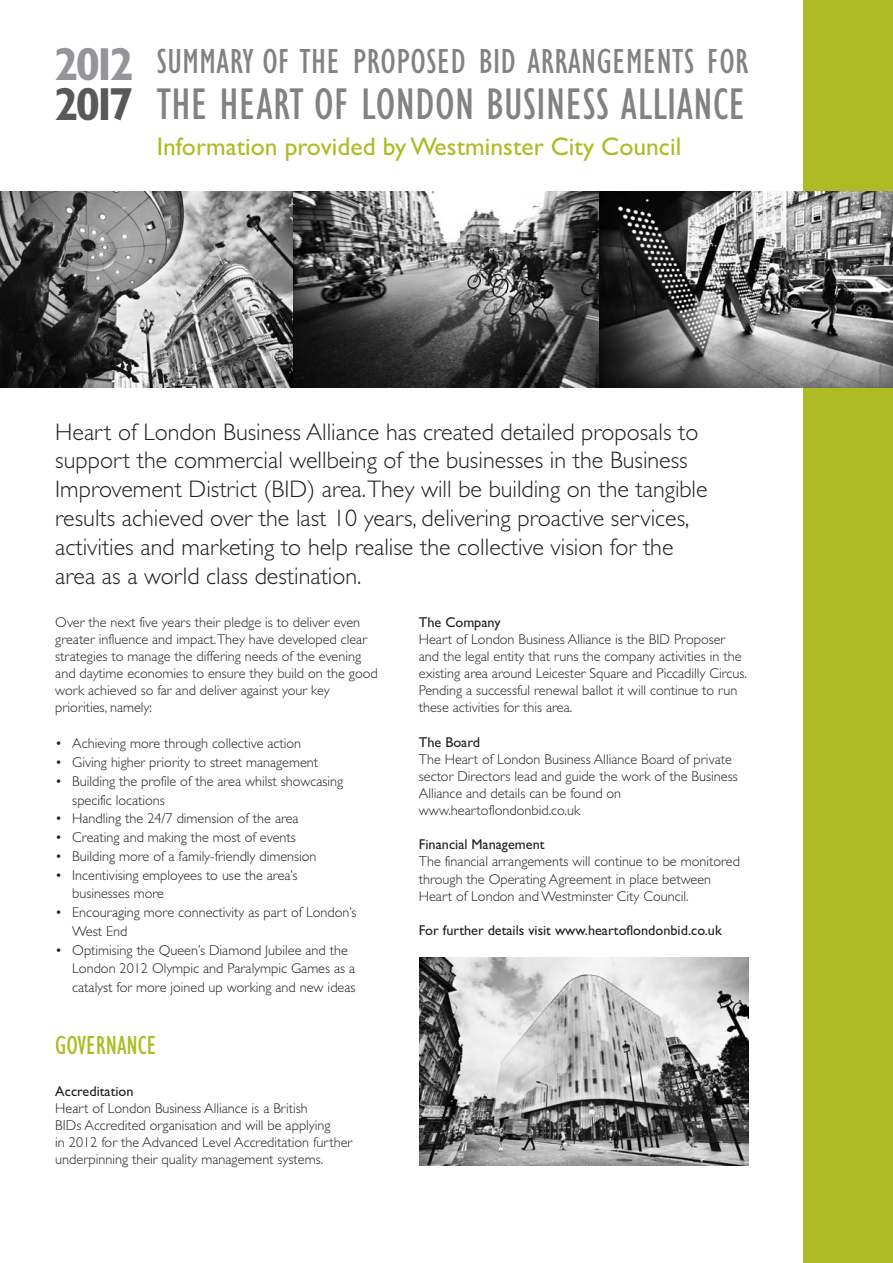
<style>
.page{position:relative;width:893px;height:1263px;background:#fff}
.page>*{position:absolute;margin:0;border:0;box-sizing:border-box;transform-origin:0 0}
.t1{font:700 condensed 46.5px "Gill Sans";color:#939598}
.t2{font:700 condensed 46.5px "Gill Sans";color:#58595b}
.t3{font:condensed 45.9px "Gill Sans";letter-spacing:.01em;color:#808284}
.t4{font:condensed 36px "Gill Sans";letter-spacing:.015em;color:#808284}
.t5{font:condensed 27px "Gill Sans";color:#adbc24}
.t6{font:25.5px "Gill Sans";color:#adbc24}
.t7{font:300 24px/28.8px "Gill Sans";color:#231f20}
.t8{font:300 14.25px/17.1px "Gill Sans";color:#231f20}
.t9{font:14.25px "Gill Sans";color:#231f20}
</style>
<div class="page">
<div style="left:804px;top:0;width:89px;height:1263px;background:#adbc24"></div>
<img style="left:0;top:191px;width:293px;height:196px">
<svg style="left:293px;top:191px;width:307px;height:196px;background:#5f5f5f"></svg>
<svg style="left:600px;top:191px;width:293px;height:196px;background:#6f6f6f"></svg>
<img style="left:419px;top:957px;width:329px;height:209px">
<h1 class="t1" style="left:55px;top:48px;width:81px">2012</h1>
<h1 class="t2" style="left:55px;top:88px;width:80px">2017</h1>
<h3 class="t4" style="left:157px;top:48px;width:593px">SUMMARY OF THE PROPOSED BID ARRANGEMENTS FOR</h3>
<h2 class="t3" style="left:157px;top:87px;width:590px">THE HEART OF LONDON BUSINESS ALLIANCE</h2>
<h3 class="t6" style="left:157px;top:138px;width:526px">Information provided by Westminster City Council</h3>
<p class="t7" style="left:55px;top:420px;width:654px">Heart of London Business Alliance has created detailed proposals to support the commercial wellbeing of the businesses in the Business Improvement District (BID) area.They will be building on the tangible results achieved over the last 10 years, delivering proactive services, activities and marketing to help realise the collective vision for the area as a world class destination.</p>
<p class="t8" style="left:55px;top:615px;width:324px">Over the next five years their pledge is to deliver even greater influence and impact.They have developed clear strategies to manage the differing needs of the evening and daytime economies to ensure they build on the good work achieved so far and deliver against your key priorities, namely:</p>
<p class="t8" style="left:55px;top:736px;width:247px">• Achieving more through collective action</p>
<p class="t8" style="left:55px;top:755px;width:264px">• Giving higher priority to street management</p>
<p class="t8" style="left:72px;top:773px;width:273px;line-height:18.8px;text-indent:-17px">• Building the profile of the area whilst showcasing specific locations</p>
<p class="t8" style="left:55px;top:811px;width:245px">• Handling the 24/7 dimension of the area</p>
<p class="t8" style="left:55px;top:830px;width:242px">• Creating and making the most of events</p>
<p class="t8" style="left:55px;top:849px;width:263px">• Building more of a family-friendly dimension</p>
<p class="t8" style="left:72px;top:867px;width:227px;line-height:18.8px;text-indent:-17px">• Incentivising employees to use the area’s businesses more</p>
<p class="t8" style="left:72px;top:904px;width:286px;line-height:18.8px;text-indent:-17px">• Encouraging more connectivity as part of London’s<br>West End</p>
<p class="t8" style="left:72px;top:942px;width:285px;line-height:18.8px;text-indent:-17px">• Optimising the Queen’s Diamond Jubilee and the<br>London 2012 Olympic and Paralympic Games as a catalyst for more joined up working and new ideas</p>
<h3 class="t5" style="left:55px;top:1036px;width:103px">GOVERNANCE</h3>
<p class="t9" style="left:55px;top:1086px;width:80px">Accreditation</p>
<p class="t8" style="left:55px;top:1101px;width:299px">Heart of London Business Alliance is a British<br>BIDs Accredited organisation and will be applying<br>in 2012 for the Advanced Level Accreditation further underpinning their quality management systems.</p>
<p class="t9" style="left:419px;top:617px;width:83px">The Company</p>
<p class="t8" style="left:419px;top:632px;width:330px">Heart of London Business Alliance is the BID Proposer and the legal entity that runs the company activities in the existing area around Leicester Square and Piccadilly Circus.<br>Pending a successful renewal ballot it will continue to run these activities for this area.</p>
<p class="t9" style="left:419px;top:737px;width:63px">The Board</p>
<p class="t8" style="left:419px;top:752px;width:320px">The Heart of London Business Alliance Board of private sector Directors lead and guide the work of the Business Alliance and details can be found on www.heartoflondonbid.co.uk</p>
<p class="t9" style="left:419px;top:839px;width:127px">Financial Management</p>
<p class="t8" style="left:419px;top:855px;width:323px">The financial arrangements will continue to be monitored through the Operating Agreement in place between<br>Heart of London and Westminster City Council.</p>
<p class="t9" style="left:419px;top:925px;width:305px">For further details visit www.heartoflondonbid.co.uk</p>
</div>
